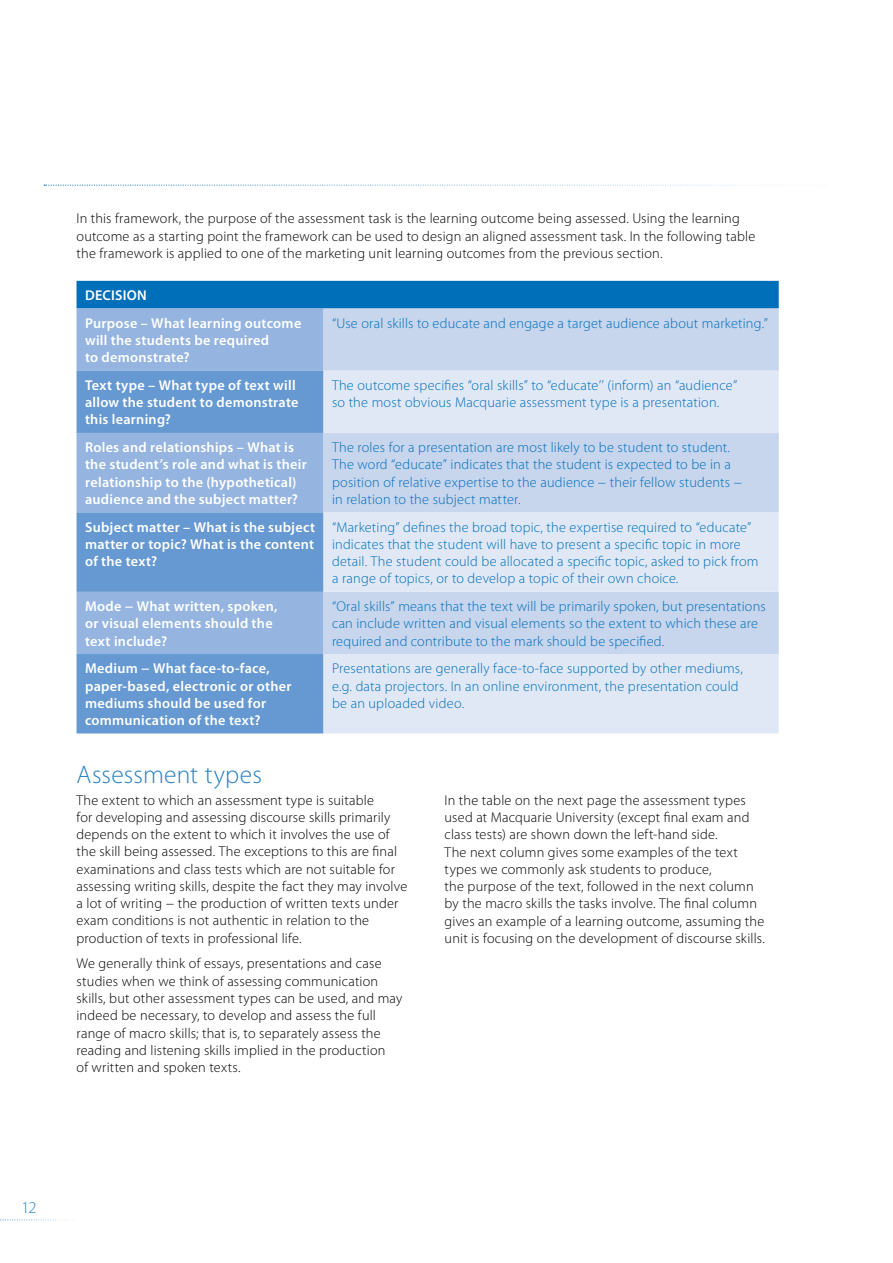
<style>
.page{position:relative;width:893px;height:1263px;background:#fff}
.page>*{position:absolute;margin:0;border:0;box-sizing:border-box;transform-origin:0 0}
.t1{font:300 25.5px "Myriad Pro";letter-spacing:.005em;color:#2882c4}
.t2{font:300 16.5px "Myriad Pro";color:#2882c4}
.t3{font:300 14.25px/17.2px "Myriad Pro";letter-spacing:.015em;color:#000}
.t4{font:300 14.25px/17.2px "Myriad Pro";letter-spacing:.015em;color:#006fba}
.t5{font:600 14.25px/17.2px "Myriad Pro";letter-spacing:.02em;color:#fff}
</style>
<div class="page">
<svg style="left:0;top:1219px;width:70px;height:1px"></svg>
<div style="left:77px;top:281px;width:702px;height:27px;background:#006fba"></div>
<div style="left:77px;top:308px;width:246px;height:63px;background:#95b4df"></div>
<div style="left:323px;top:308px;width:456px;height:63px;background:#c7d5ed"></div>
<svg style="left:77px;top:371px;width:246px;height:362px;fill:#6698d1"></svg>
<svg style="left:323px;top:371px;width:456px;height:362px;fill:#e1e8f5"></svg>
<svg style="left:44px;top:185px;width:782px;height:1px"></svg>
<p class="t3" style="left:77px;top:210px;width:680px">In this framework, the purpose of the assessment task is the learning outcome being assessed. Using the learning outcome as a starting point the framework can be used to design an aligned assessment task. In the following table the framework is applied to one of the marketing unit learning outcomes from the previous section.</p>
<p class="t5" style="left:85px;top:281px;width:218px;line-height:27.8px">DECISION<br>Purpose – What learning outcome</p>
<p class="t5" style="left:85px;top:331px;width:185px">will the students be required to demonstrate?</p>
<p class="t4" style="left:332px;top:314px;width:437px">“Use oral skills to educate and engage a target audience about marketing.”</p>
<p class="t5" style="left:85px;top:376px;width:215px">Text type – What type of text will allow the student to demonstrate this learning?</p>
<p class="t4" style="left:332px;top:376px;width:407px">The outcome specifies “oral skills” to “educate’’ (inform) an “audience” so the most obvious Macquarie assessment type is a presentation.</p>
<p class="t5" style="left:85px;top:438px;width:223px">Roles and relationships – What is the student’s role and what is their relationship to the (hypothetical) audience and the subject matter?</p>
<p class="t4" style="left:332px;top:439px;width:412px">The roles for a presentation are most likely to be student to student.<br>The word “educate” indicates that the student is expected to be in a position of relative expertise to the audience − their fellow students − in relation to the subject matter.</p>
<p class="t5" style="left:85px;top:518px;width:231px;text-align:justify">Subject matter – What is the subject matter or topic? What is the content of the text?</p>
<p class="t4" style="left:332px;top:518px;width:428px">“Marketing” defines the broad topic, the expertise required to “educate” indicates that the student will have to present a specific topic in more detail. The student could be allocated a specific topic, asked to pick from a range of topics, or to develop a topic of their own choice.</p>
<p class="t5" style="left:85px;top:597px;width:194px">Mode − What written, spoken, or visual elements should the text include?</p>
<p class="t4" style="left:332px;top:598px;width:435px">“Oral skills” means that the text will be primarily spoken, but presentations can include written and visual elements so the extent to which these are required and contribute to the mark should be specified.</p>
<p class="t5" style="left:85px;top:660px;width:208px">Medium − What face-to-face, paper-based, electronic or other mediums should be used for communication of the text?</p>
<p class="t4" style="left:332px;top:660px;width:412px">Presentations are generally face-to-face supported by other mediums, e.g. data projectors. In an online environment, the presentation could be an uploaded video.</p>
<h1 class="t1" style="left:77px;top:759px;width:187px">Assessment types</h1>
<p class="t3" style="left:77px;top:791px;width:332px">The extent to which an assessment type is suitable<br>for developing and assessing discourse skills primarily depends on the extent to which it involves the use of the skill being assessed. The exceptions to this are final examinations and class tests which are not suitable for assessing writing skills, despite the fact they may involve a lot of writing − the production of written texts under exam conditions is not authentic in relation to the production of texts in professional life.</p>
<p class="t3" style="left:77px;top:955px;width:327px">We generally think of essays, presentations and case studies when we think of assessing communication skills, but other assessment types can be used, and may indeed be necessary, to develop and assess the full range of macro skills; that is, to separately assess the reading and listening skills implied in the production<br>of written and spoken texts.</p>
<p class="t3" style="left:445px;top:791px;width:322px">In the table on the next page the assessment types used at Macquarie University (except final exam and class tests) are shown down the left-hand side.<br>The next column gives some examples of the text types we commonly ask students to produce,<br>the purpose of the text, followed in the next column by the macro skills the tasks involve. The final column gives an example of a learning outcome, assuming the unit is focusing on the development of discourse skills.</p>
<p class="t2" style="left:21px;top:1197px;width:17px">12</p>
</div>
